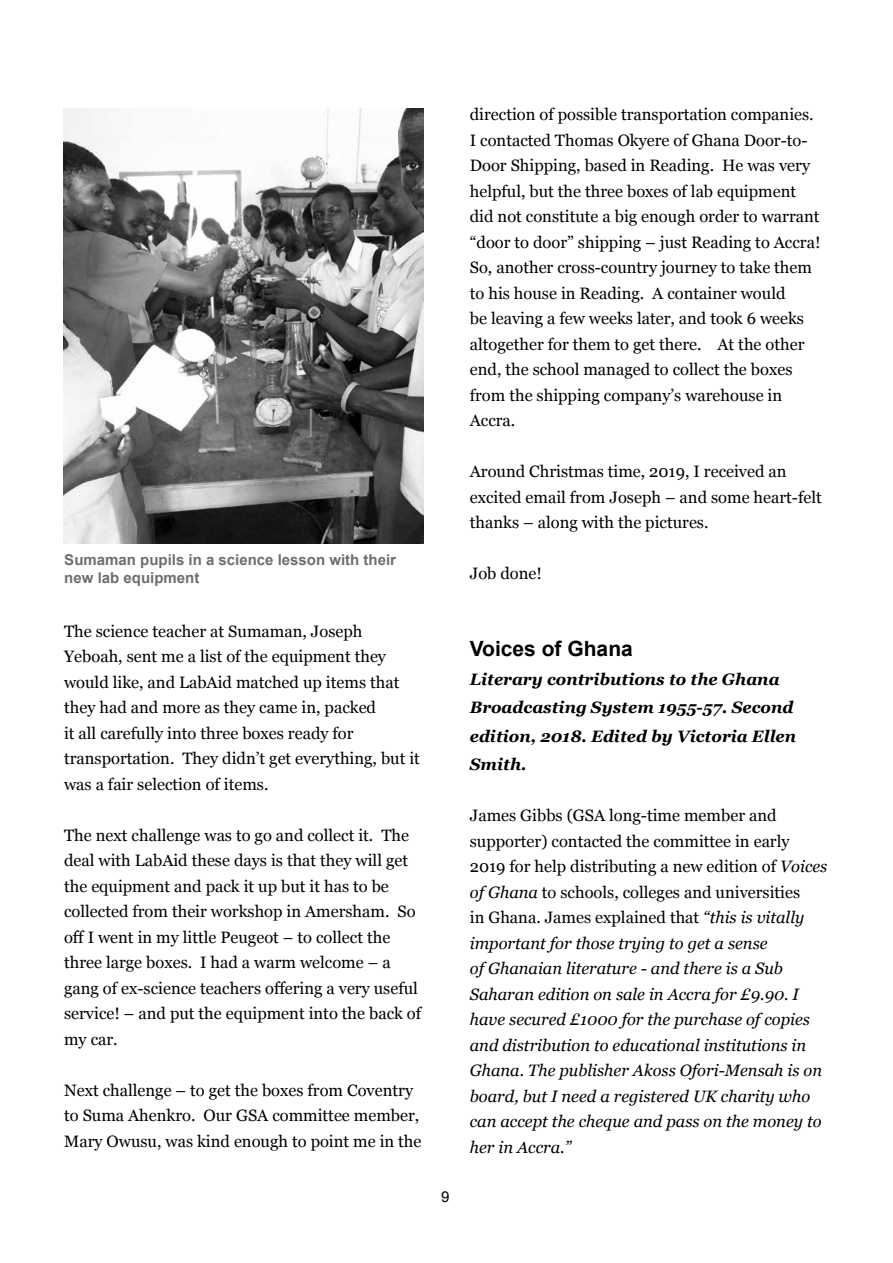
<style>
.page{position:relative;width:893px;height:1263px;background:#fff}
.page>*{position:absolute;margin:0;border:0;box-sizing:border-box;transform-origin:0 0}
.t1{font:700 21px "Arial";color:#000}
.t2{font:16.5px/25.5px "Georgia";color:#000}
.t3{font:italic 16.5px/25.5px "Georgia";color:#000}
.t4{font:italic 700 16.5px/28.5px "Georgia";color:#000}
.t5{font:700 15px/18px "Arial";color:#6d6e71}
.t6{font:15px "Arial";color:#000}
.s1{font-style:normal}
</style>
<div class="page">
<img style="left:64px;top:108px;width:359px;height:435px">
<p class="t5" style="left:64px;top:551px;width:333px">Sumaman pupils in a science lesson with their new lab equipment</p>
<p class="t2" style="left:64px;top:618px;width:357px">The science teacher at Sumaman, Joseph Yeboah, sent me a list of the equipment they would like, and LabAid matched up items that they had and more as they came in, packed<br>it all carefully into three boxes ready for transportation. They didn’t get everything, but it was a fair selection of items.</p>
<p class="t2" style="left:64px;top:822px;width:359px">The next challenge was to go and collect it. The deal with LabAid these days is that they will get the equipment and pack it up but it has to be collected from their workshop in Amersham. So off I went in my little Peugeot – to collect the three large boxes. I had a warm welcome – a gang of ex-science teachers offering a very useful service! – and put the equipment into the back of my car.</p>
<p class="t2" style="left:64px;top:1077px;width:359px">Next challenge – to get the boxes from Coventry to Suma Ahenkro. Our GSA committee member,<br>Mary Owusu, was kind enough to point me in the</p>
<p class="t6" style="left:441px;top:1186px;width:10px">9</p>
<p class="t2" style="left:470px;top:101px;width:352px">direction of possible transportation companies.<br>I contacted Thomas Okyere of Ghana Door-to-Door Shipping, based in Reading. He was very helpful, but the three boxes of lab equipment did not constitute a big enough order to warrant “door to door” shipping – just Reading to Accra!<br>So, another cross-country journey to take them to his house in Reading. A container would<br>be leaving a few weeks later, and took 6 weeks altogether for them to get there. At the other end, the school managed to collect the boxes from the shipping company’s warehouse in Accra.</p>
<p class="t2" style="left:470px;top:458px;width:354px">Around Christmas time, 2019, I received an excited email from Joseph – and some heart-felt thanks – along with the pictures.</p>
<p class="t2" style="left:470px;top:560px;width:74px">Job done!</p>
<p class="t1" style="left:470px;top:635px;width:164px">Voices of Ghana</p>
<p class="t4" style="left:470px;top:664px;width:328px">Literary contributions to the Ghana<br>Broadcasting System 1955-57. Second edition, 2018. Edited by Victoria Ellen<br>Smith.</p>
<p class="t3" style="left:470px;top:802px;width:359px"><span class="s1">James Gibbs (GSA long-time member and supporter) contacted the committee in early 2019 for help distributing a new edition of</span> Voices of Ghana <span class="s1">to schools, colleges and universities<br>in Ghana. James explained that</span> “this is vitally important for those trying to get a sense<br>of Ghanaian literature - and there is a Sub Saharan edition on sale in Accra for £9.90. I have secured £1000 for the purchase of copies and distribution to educational institutions in Ghana. The publisher Akoss Ofori-Mensah is on board, but I need a registered UK charity who can accept the cheque and pass on the money to her in Accra.”</p>
</div>
